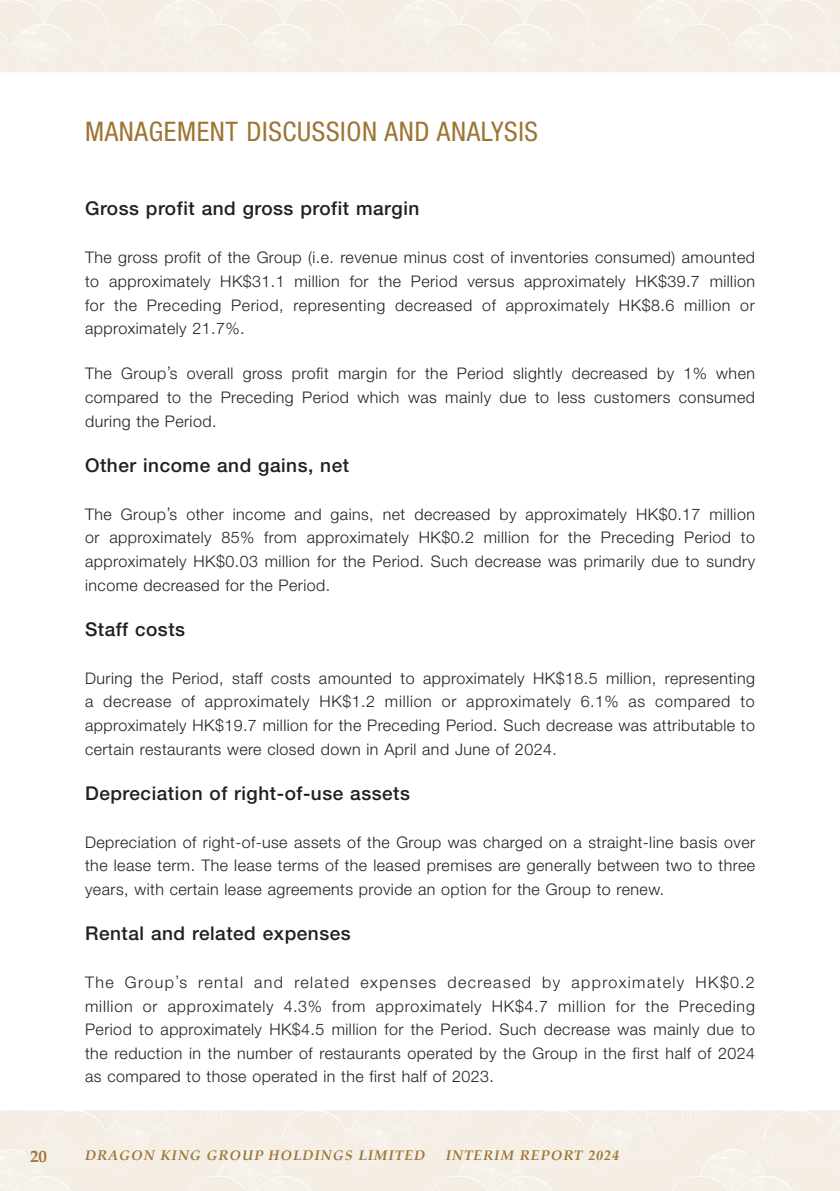
<style>
.page{position:relative;width:840px;height:1191px;background:#fff}
.page>*{position:absolute;margin:0;border:0;box-sizing:border-box;transform-origin:0 0}
.t1{font:condensed 27px "Helvetica Neue LT Std";letter-spacing:.025em;color:#9d7535}
.t2{font:500 19px "Helvetica Neue LT Std";letter-spacing:.03em;color:#231f20}
.t3{font:700 17px "Palatino";color:#9d7535}
.t4{font:300 16px/23.6px "Helvetica Neue LT Std";letter-spacing:.03em;color:#231f20;text-align:justify}
.t5{font:italic 700 14px "Palatino";letter-spacing:.07em;color:#9d7535}
</style>
<div class="page">
<img style="left:0;top:0;width:839px;height:1191px">
<h1 class="t1" style="left:85px;top:115px;width:454px">MANAGEMENT DISCUSSION AND ANALYSIS</h1>
<p class="t2" style="left:85px;top:197px;width:335px">Gross profit and gross profit margin</p>
<p class="t4" style="left:85px;top:245px;width:671px">The gross profit of the Group (i.e. revenue minus cost of inventories consumed) amounted to approximately HK$31.1 million for the Period versus approximately HK$39.7 million for the Preceding Period, representing decreased of approximately HK$8.6 million or approximately 21.7%.</p>
<p class="t4" style="left:85px;top:361px;width:671px">The Group’s overall gross profit margin for the Period slightly decreased by 1% when compared to the Preceding Period which was mainly due to less customers consumed during the Period.</p>
<p class="t2" style="left:85px;top:454px;width:265px">Other income and gains, net</p>
<p class="t4" style="left:85px;top:502px;width:671px">The Group’s other income and gains, net decreased by approximately HK$0.17 million or approximately 85% from approximately HK$0.2 million for the Preceding Period to approximately HK$0.03 million for the Period. Such decrease was primarily due to sundry income decreased for the Period.</p>
<p class="t2" style="left:85px;top:618px;width:101px">Staff costs</p>
<p class="t4" style="left:85px;top:666px;width:671px">During the Period, staff costs amounted to approximately HK$18.5 million, representing a decrease of approximately HK$1.2 million or approximately 6.1% as compared to approximately HK$19.7 million for the Preceding Period. Such decrease was attributable to certain restaurants were closed down in April and June of 2024.</p>
<p class="t2" style="left:85px;top:781px;width:326px">Depreciation of right-of-use assets</p>
<p class="t4" style="left:85px;top:830px;width:671px">Depreciation of right-of-use assets of the Group was charged on a straight-line basis over the lease term. The lease terms of the leased premises are generally between two to three years, with certain lease agreements provide an option for the Group to renew.</p>
<p class="t2" style="left:85px;top:922px;width:267px">Rental and related expenses</p>
<p class="t4" style="left:85px;top:970px;width:671px">The Group’s rental and related expenses decreased by approximately HK$0.2 million or approximately 4.3% from approximately HK$4.7 million for the Preceding Period to approximately HK$4.5 million for the Period. Such decrease was mainly due to the reduction in the number of restaurants operated by the Group in the first half of 2024 as compared to those operated in the first half of 2023.</p>
<p class="t3" style="left:30px;top:1141px;width:18px">20</p>
<p class="t5" style="left:85px;top:1143px;width:341px">DRAGON KING GROUP HOLDINGS LIMITED</p>
<p class="t5" style="left:445px;top:1143px;width:175px">INTERIM REPORT 2024</p>
</div>
